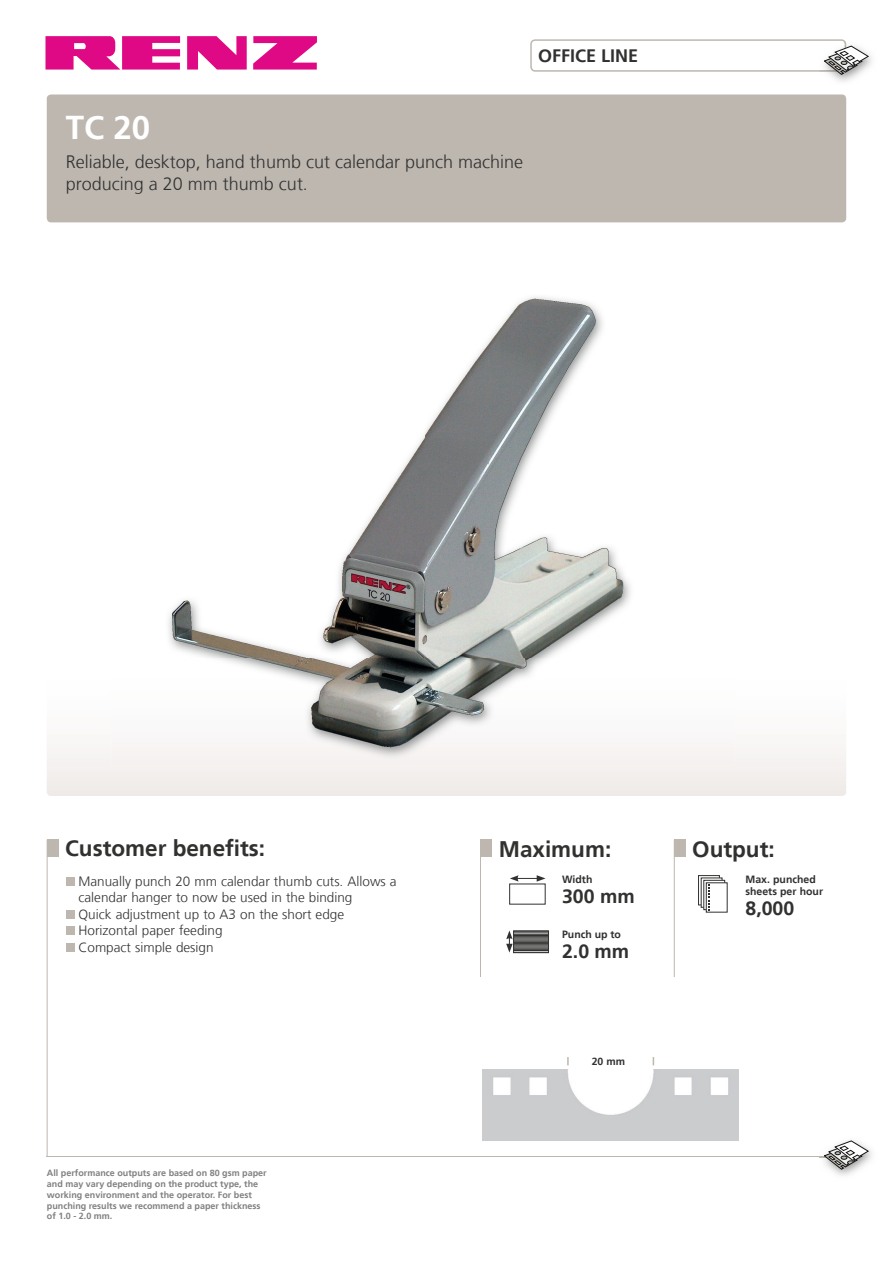
<style>
.page{position:relative;width:893px;height:1263px;background:#fff}
.page>*{position:absolute;margin:0;border:0;box-sizing:border-box;transform-origin:0 0}
.t1{font:700 33px "Frutiger LT";color:#fff}
.t2{font:700 22.5px "Frutiger LT";color:#313130}
.t3{font:700 19.5px "Frutiger LT";color:#313130}
.t4{font:300 18px/21.6px "Frutiger LT";color:#313130}
.t5{font:700 18px "Frutiger LT";color:#313130}
.t6{font:300 13.5px/16.5px "Frutiger LT";color:#313130}
.t7{font:700 10.5px/12px "Frutiger LT";color:#313130}
.t8{font:700 9px/10.8px "Frutiger LT";color:#818181}
</style>
<div class="page">
<hr style="left:47px;top:1156px;width:799px;height:1px;background:#bdb7b0">
<svg style="left:187px;top:36px;width:60px;height:34px"></svg>
<svg style="left:253px;top:36px;width:64px;height:34px"></svg>
<svg style="left:45px;top:36px;width:135px;height:34px"></svg>
<svg style="left:510px;top:875px;width:35px;height:7px"></svg>
<div style="left:698px;top:875px;width:22px;height:30px;background:#bebebe;border:1px solid #313130"></div>
<svg style="left:701px;top:877px;width:21px;height:31px"></svg>
<div style="left:703px;top:880px;width:22px;height:30px;background:#d2d2d2;border:1px solid #313130"></div>
<div style="left:706px;top:882px;width:21px;height:30px;background:#fff;border:1px solid #313130"></div>
<svg style="left:708px;top:884px;width:2px;height:27px"></svg>
<div style="left:513px;top:931px;width:36px;height:22px;border:1px solid #313130"></div>
<svg style="left:506px;top:930px;width:7px;height:22px"></svg>
<hr style="left:513px;top:934px;width:35px;height:1px;background:#313130">
<hr style="left:513px;top:935px;width:35px;height:1px;background:#313130">
<hr style="left:513px;top:936px;width:35px;height:1px;background:#313130">
<hr style="left:513px;top:937px;width:35px;height:1px;background:#313130">
<hr style="left:513px;top:939px;width:35px;height:1px;background:#313130">
<hr style="left:513px;top:940px;width:35px;height:1px;background:#313130">
<hr style="left:513px;top:941px;width:35px;height:1px;background:#313130">
<hr style="left:513px;top:942px;width:35px;height:1px;background:#313130">
<hr style="left:513px;top:943px;width:35px;height:1px;background:#313130">
<hr style="left:513px;top:944px;width:35px;height:1px;background:#313130">
<hr style="left:513px;top:946px;width:35px;height:1px;background:#313130">
<hr style="left:513px;top:947px;width:35px;height:1px;background:#313130">
<hr style="left:513px;top:948px;width:35px;height:1px;background:#313130">
<hr style="left:513px;top:949px;width:35px;height:1px;background:#313130">
<hr style="left:513px;top:950px;width:35px;height:1px;background:#313130">
<hr style="left:513px;top:932px;width:35px;height:1px;background:#313130">
<hr style="left:513px;top:952px;width:36px;height:1px;background:#313130">
<hr style="left:513px;top:931px;width:36px;height:1px;background:#313130">
<div style="left:47px;top:95px;width:799px;height:127px;background:#bdb7b0;border-radius:4px"></div>
<img style="left:831px;top:53px;width:41px;height:29px">
<svg style="left:530px;top:39px;width:338px;height:36px"></svg>
<img style="left:831px;top:1140px;width:41px;height:36px">
<svg style="left:819px;top:1141px;width:49px;height:28px"></svg>
<div style="left:47px;top:748px;width:799px;height:48px;background:#f2eeec"></div>
<hr style="left:480px;top:840px;width:1px;height:137px;background:#bdb7b0">
<div style="left:480px;top:840px;width:12px;height:17px;background:#bdb7b0"></div>
<hr style="left:47px;top:840px;width:1px;height:317px;background:#bdb7b0">
<div style="left:47px;top:840px;width:12px;height:17px;background:#bdb7b0"></div>
<hr style="left:674px;top:840px;width:1px;height:137px;background:#bdb7b0">
<div style="left:674px;top:840px;width:12px;height:17px;background:#bdb7b0"></div>
<img style="left:111px;top:297px;width:623px;height:469px">
<img style="left:165px;top:659px;width:469px;height:100px">
<img style="left:483px;top:1069px;width:255px;height:72px">
<svg style="left:567px;top:1057px;width:2px;height:8px"></svg>
<div style="left:66px;top:877px;width:8px;height:9px;background:#bdb7b0"></div>
<div style="left:66px;top:910px;width:8px;height:9px;background:#bdb7b0"></div>
<div style="left:66px;top:927px;width:8px;height:8px;background:#bdb7b0"></div>
<div style="left:66px;top:943px;width:8px;height:9px;background:#bdb7b0"></div>
<h3 class="t5" style="left:538px;top:45px;width:102px">OFFICE LINE</h3>
<h1 class="t1" style="left:66px;top:108px;width:86px">TC 20</h1>
<h3 class="t4" style="left:66px;top:151px;width:459px">Reliable, desktop, hand thumb cut calendar punch machine producing a 20 mm thumb cut.</h3>
<h2 class="t2" style="left:65px;top:835px;width:202px">Customer benefits:</h2>
<h3 class="t6" style="left:79px;top:873px;width:320px">Manually punch 20 mm calendar thumb cuts. Allows a calendar hanger to now be used in the binding<br>Quick adjustment up to A3 on the short edge Horizontal paper feeding<br>Compact simple design</h3>
<p class="t8" style="left:47px;top:1168px;width:221px">All performance outputs are based on 80 gsm paper and may vary depending on the product type, the working environment and the operator. For best punching results we recommend a paper thickness of 1.0 - 2.0 mm.</p>
<h2 class="t2" style="left:499px;top:835px;width:114px">Maximum:</h2>
<h2 class="t2" style="left:692px;top:835px;width:84px">Output:</h2>
<p class="t7" style="left:562px;top:873px;width:32px">Width</p>
<h3 class="t3" style="left:562px;top:884px;width:74px">300 mm</h3>
<p class="t7" style="left:745px;top:873px;width:79px">Max. punched sheets per hour</p>
<h3 class="t3" style="left:745px;top:896px;width:50px">8,000</h3>
<p class="t7" style="left:562px;top:929px;width:60px">Punch up to</p>
<h3 class="t3" style="left:562px;top:940px;width:69px">2.0 mm</h3>
<p class="t7" style="left:592px;top:1055px;width:35px">20 mm</p>
</div>
